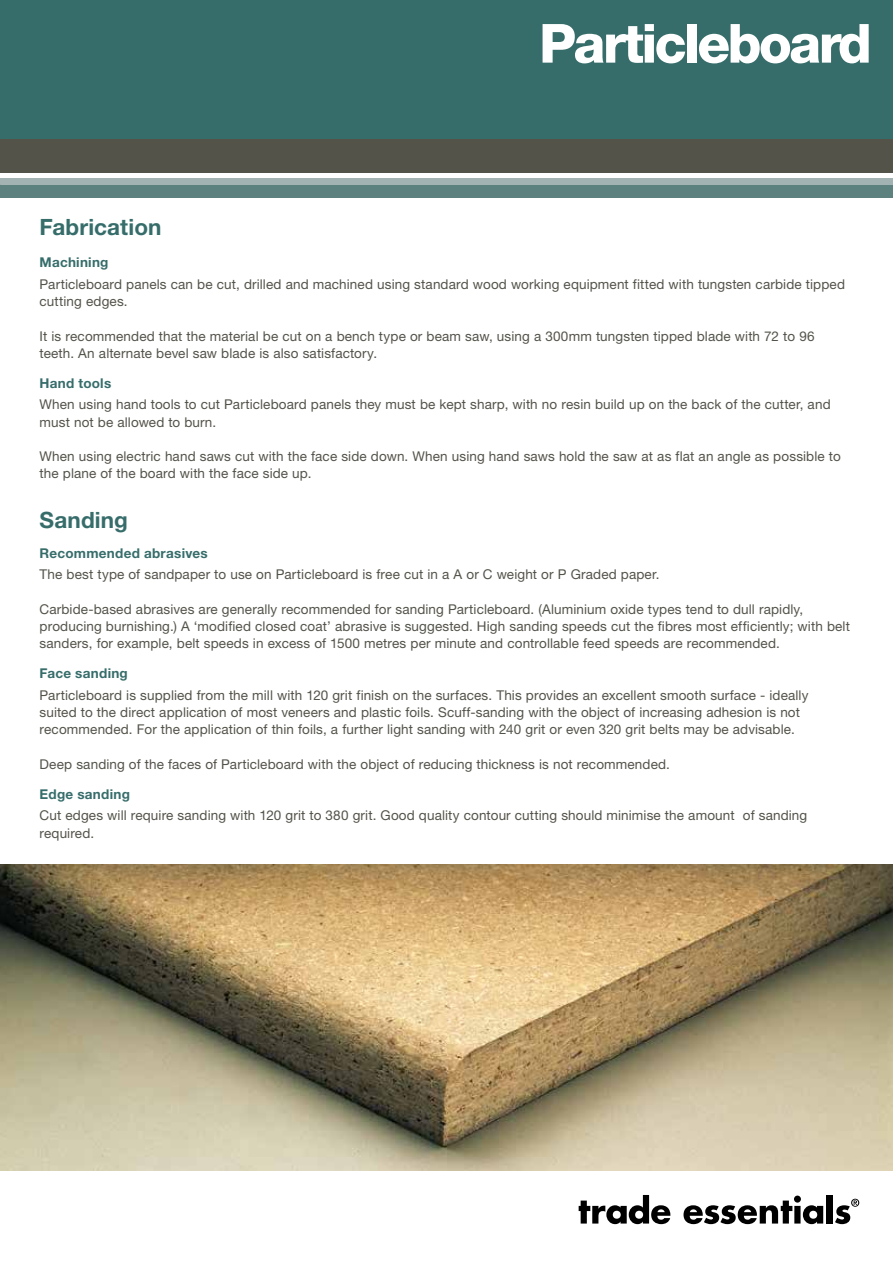
<style>
.page{position:relative;width:893px;height:1263px;background:#fff}
.page>*{position:absolute;margin:0;border:0;box-sizing:border-box;transform-origin:0 0}
.t1{font:800 54px "Helvetica Neue";letter-spacing:-.05em;color:#fff}
.t2{font:700 22.5px "Helvetica Neue";letter-spacing:.005em;color:#366d6a}
.t3{font:13.5px/17.2px "Helvetica Neue";letter-spacing:.01em;color:#54534a}
.t4{font:700 13.5px "Helvetica Neue";letter-spacing:.02em;color:#366d6a}
</style>
<div class="page">
<div style="left:0;top:138px;width:893px;height:34px;background:#54534a"></div>
<div style="left:0;top:0;width:893px;height:138px;background:#366d6a"></div>
<div style="left:0;top:185px;width:893px;height:13px;background:#5c817f"></div>
<div style="left:0;top:179px;width:893px;height:6px;background:#a3b3b3"></div>
<svg style="left:579px;top:1195px;width:91px;height:29px"></svg>
<svg style="left:683px;top:1195px;width:140px;height:29px"></svg>
<div style="left:827px;top:1195px;width:6px;height:28px;background:#000"></div>
<svg style="left:835px;top:1199px;width:24px;height:25px"></svg>
<img style="left:0;top:865px;width:893px;height:306px">
<h1 class="t1" style="left:539px;top:11px;width:334px">Particleboard</h1>
<h2 class="t2" style="left:40px;top:213px;width:124px">Fabrication</h2>
<p class="t4" style="left:40px;top:254px;width:70px">Machining</p>
<p class="t3" style="left:40px;top:275px;width:807px">Particleboard panels can be cut, drilled and machined using standard wood working equipment fitted with tungsten carbide tipped cutting edges.</p>
<p class="t3" style="left:40px;top:327px;width:776px">It is recommended that the material be cut on a bench type or beam saw, using a 300mm tungsten tipped blade with 72 to 96 teeth. An alternate bevel saw blade is also satisfactory.</p>
<p class="t4" style="left:40px;top:375px;width:73px">Hand tools</p>
<p class="t3" style="left:40px;top:396px;width:793px">When using hand tools to cut Particleboard panels they must be kept sharp, with no resin build up on the back of the cutter, and must not be allowed to burn.</p>
<p class="t3" style="left:40px;top:447px;width:803px">When using electric hand saws cut with the face side down. When using hand saws hold the saw at as flat an angle as possible to the plane of the board with the face side up.</p>
<h2 class="t2" style="left:40px;top:506px;width:90px">Sanding</h2>
<p class="t4" style="left:40px;top:545px;width:170px">Recommended abrasives</p>
<p class="t3" style="left:40px;top:566px;width:621px">The best type of sandpaper to use on Particleboard is free cut in a A or C weight or P Graded paper.</p>
<p class="t3" style="left:40px;top:600px;width:812px">Carbide-based abrasives are generally recommended for sanding Particleboard. (Aluminium oxide types tend to dull rapidly, producing burnishing.) A ‘modified closed coat’ abrasive is suggested. High sanding speeds cut the fibres most efficiently; with belt sanders, for example, belt speeds in excess of 1500 metres per minute and controllable feed speeds are recommended.</p>
<p class="t4" style="left:40px;top:665px;width:90px">Face sanding</p>
<p class="t3" style="left:40px;top:686px;width:770px">Particleboard is supplied from the mill with 120 grit finish on the surfaces. This provides an excellent smooth surface - ideally suited to the direct application of most veneers and plastic foils. Scuff-sanding with the object of increasing adhesion is not recommended. For the application of thin foils, a further light sanding with 240 grit or even 320 grit belts may be advisable.</p>
<p class="t3" style="left:40px;top:755px;width:632px">Deep sanding of the faces of Particleboard with the object of reducing thickness is not recommended.</p>
<p class="t4" style="left:40px;top:786px;width:92px">Edge sanding</p>
<p class="t3" style="left:40px;top:807px;width:769px">Cut edges will require sanding with 120 grit to 380 grit. Good quality contour cutting should minimise the amount of sanding required.</p>
</div>
